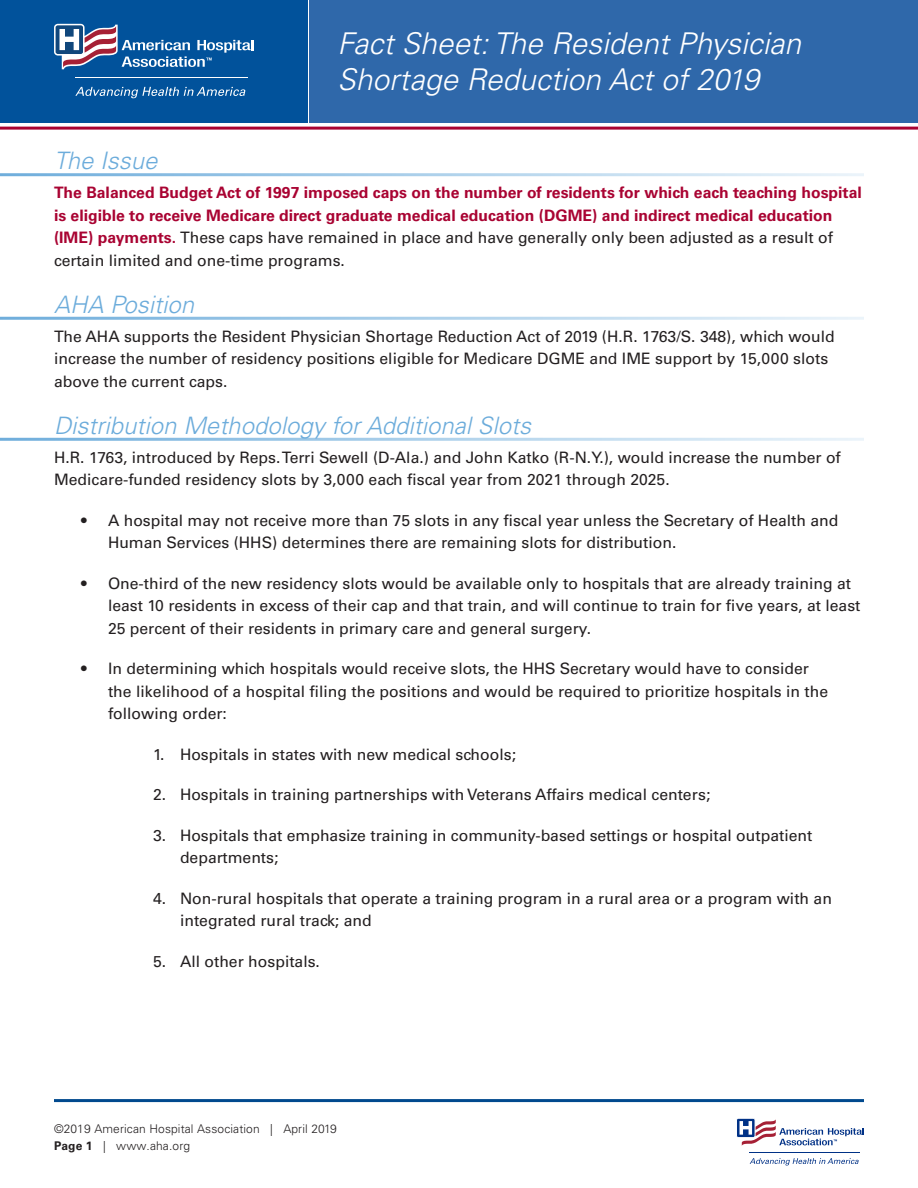
<style>
.page{position:relative;width:918px;height:1188px;background:#fff}
.page>*{position:absolute;margin:0;border:0;box-sizing:border-box;transform-origin:0 0}
.t1{font:italic 300 30px/36px "Univers LT Std";color:#fff}
.t2{font:italic 300 24px "Univers LT Std";color:#6cacdb}
.t3{font:15.75px/22.5px "Univers LT Std";color:#231f20}
.t4{font:700 15.75px/22.5px "Univers LT Std";color:#a90332}
.Main_Body{font:300 12px/16.5px "Univers LT Std";letter-spacing:.01em;color:#231f20}
.s1{font-weight:400;color:#231f20}
.s2{font-weight:700}
</style>
<div class="page">
<div style="left:0;top:0;width:308px;height:122px;background:#01529b"></div>
<hr style="left:0;top:127px;width:918px;height:3px;background:#a90332">
<div style="left:310px;top:0;width:608px;height:122px;background:#2f68aa"></div>
<hr style="left:0;top:173px;width:864px;height:3px;background:#6cacdb">
<hr style="left:75px;top:77px;width:173px;height:1px;background:#fff">
<svg style="left:75px;top:87px;width:170px;height:11px"></svg>
<svg style="left:54px;top:24px;width:200px;height:45px"></svg>
<hr style="left:0;top:317px;width:864px;height:3px;background:#6cacdb">
<hr style="left:54px;top:1099px;width:810px;height:3px;background:#01498e">
<hr style="left:749px;top:1152px;width:111px;height:1px;background:#003186">
<svg style="left:750px;top:1158px;width:109px;height:8px"></svg>
<svg style="left:736px;top:1118px;width:128px;height:28px"></svg>
<hr style="left:0;top:438px;width:864px;height:3px;background:#6cacdb">
<p class="t2" style="left:54px;top:147px;width:105px">The Issue</p>
<p class="t1" style="left:338px;top:26px;width:465px">Fact Sheet: The Resident Physician<br>Shortage Reduction Act of 2019</p>
<p class="t4" style="left:54px;top:181px;width:809px">The Balanced Budget Act of 1997 imposed caps on the number of residents for which each teaching hospital is eligible to receive Medicare direct graduate medical education (DGME) and indirect medical education (IME) payments. <span class="s1">These caps have remained in place and have generally only been adjusted as a result of certain limited and one-time programs.</span></p>
<p class="t2" style="left:54px;top:290px;width:142px">AHA Position</p>
<p class="t3" style="left:54px;top:325px;width:782px">The AHA supports the Resident Physician Shortage Reduction Act of 2019 (H.R. 1763/S. 348), which would increase the number of residency positions eligible for Medicare DGME and IME support by 15,000 slots above the current caps.</p>
<p class="t2" style="left:54px;top:411px;width:479px">Distribution Methodology for Additional Slots</p>
<p class="t3" style="left:54px;top:446px;width:788px">H.R. 1763, introduced by Reps. Terri Sewell (D-Ala.) and John Katko (R-N.Y.), would increase the number of<br>Medicare-funded residency slots by 3,000 each fiscal year from 2021 through 2025.</p>
<p class="t3" style="left:108px;top:509px;width:732px;text-indent:-27px">• A hospital may not receive more than 75 slots in any fiscal year unless the Secretary of Health and<br>Human Services (HHS) determines there are remaining slots for distribution.</p>
<p class="t3" style="left:108px;top:572px;width:754px;text-indent:-27px">• One-third of the new residency slots would be available only to hospitals that are already training at least 10 residents in excess of their cap and that train, and will continue to train for five years, at least<br>25 percent of their residents in primary care and general surgery.</p>
<p class="t3" style="left:108px;top:657px;width:722px;text-indent:-27px">• In determining which hospitals would receive slots, the HHS Secretary would have to consider the likelihood of a hospital filing the positions and would be required to prioritize hospitals in the following order:</p>
<p class="t3" style="left:153px;top:743px;width:365px">1. Hospitals in states with new medical schools;</p>
<p class="t3" style="left:153px;top:783px;width:559px">2. Hospitals in training partnerships with Veterans Affairs medical centers;</p>
<p class="t3" style="left:180px;top:824px;width:634px;text-indent:-27px">3. Hospitals that emphasize training in community-based settings or hospital outpatient departments;</p>
<p class="t3" style="left:180px;top:887px;width:654px;text-indent:-27px">4. Non-rural hospitals that operate a training program in a rural area or a program with an integrated rural track; and</p>
<p class="t3" style="left:153px;top:950px;width:169px">5. All other hospitals.</p>
<p class="Main_Body" style="left:54px;top:1121px;width:284px">©2019 American Hospital Association | April 2019<br><span class="s2">Page 1</span> | www.aha.org</p>
</div>
